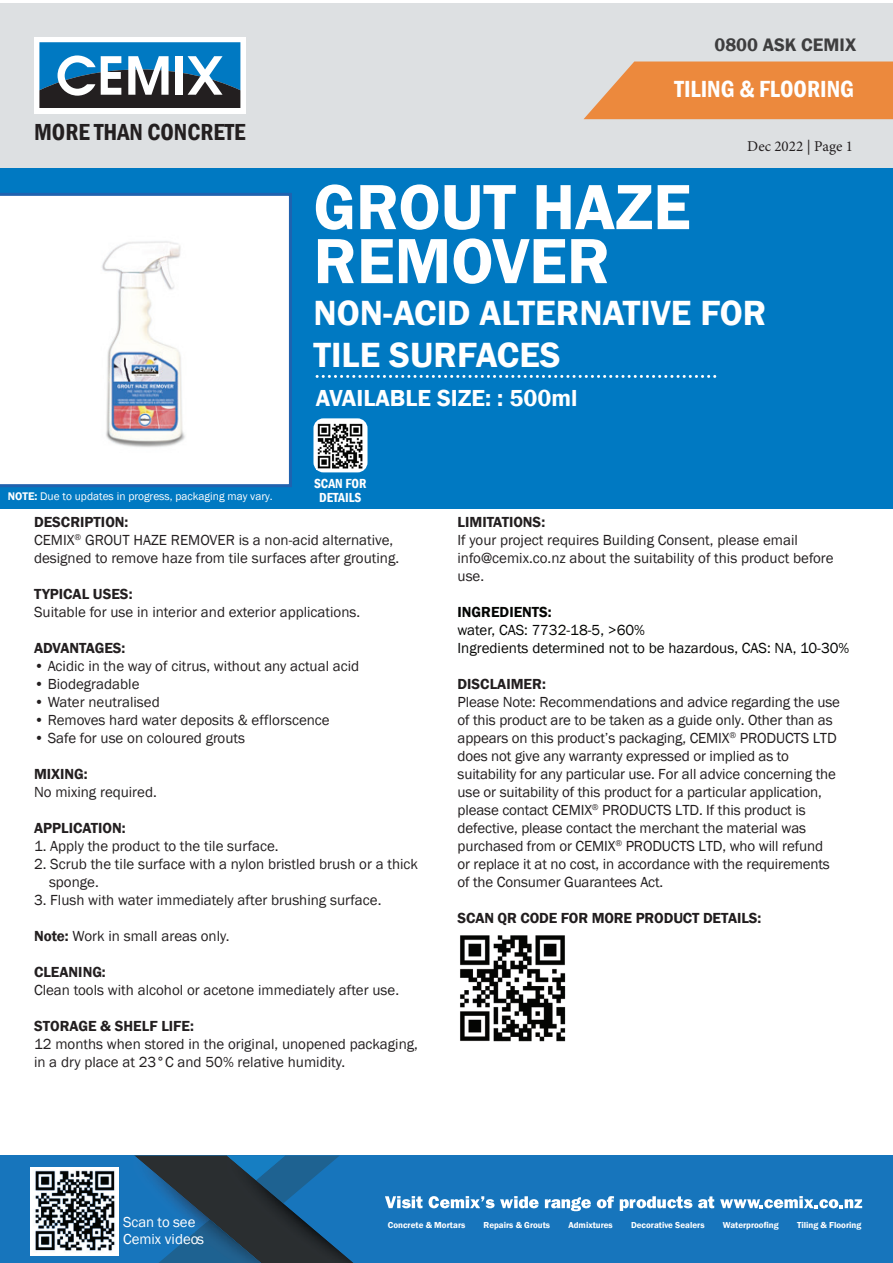
<style>
.page{position:relative;width:893px;height:1263px;background:#fff}
.page>*{position:absolute;margin:0;border:0;box-sizing:border-box;transform-origin:0 0}
.t1{font:600 66px/54px "Franklin Gothic";color:#fff}
.t2{font:600 36px/42px "Franklin Gothic";color:#fff}
.t3{font:600 condensed 24px "Franklin Gothic";color:#fff}
.t4{font:600 23.85px "Franklin Gothic";color:#fff}
.t5{font:600 condensed 23.85px "Franklin Gothic";color:#231f20}
.t6{font:600 18.6px "Franklin Gothic";color:#3e3e3f}
.t7{font:15px/18px "Franklin Gothic";color:#231f20}
.t8{font:15px/18px "Franklin Gothic";letter-spacing:-.01em;color:#211d1e}
.t9{font:600 15px "Franklin Gothic";color:#231f20}
.t10{font:15px/18px "Franklin Gothic";color:#040503}
.t11{font:600 15px "Franklin Gothic";letter-spacing:-.01em;color:#211d1e}
.t12{font:15px "Minion Pro";color:#231f20}
.t13{font:600 15px "Franklin Gothic";color:#040503}
.t14{font:14.85px "Franklin Gothic";color:#fff}
.t15{font:600 condensed 13.5px/13.5px "Franklin Gothic";color:#fff;text-align:center}
.t16{font:11.4px "Franklin Gothic";color:#fff}
.t17{font:600 8.85px "Franklin Gothic";color:#fff}
.s1{font-weight:600}
</style>
<div class="page">
<div style="left:0;top:3px;width:893px;height:166px;background:#dde0e2"></div>
<div style="left:34px;top:37px;width:212px;height:76px;background:#fff"></div>
<svg style="left:40px;top:42px;width:200px;height:66px"></svg>
<div style="left:0;top:169px;width:893px;height:340px;background:#0079c2"></div>
<div style="left:0;top:193px;width:292px;height:294px;background:#fff"></div>
<svg style="left:317px;top:375px;width:400px;height:3px"></svg>
<div style="left:313px;top:418px;width:54px;height:54px;border:3px solid #fff;border-radius:9px"></div>
<div style="left:0;top:1155px;width:893px;height:108px;background:#1775bc"></div>
<img style="left:134px;top:1155px;width:92px;height:108px">
<img style="left:197px;top:1209px;width:29px;height:10px">
<img style="left:195px;top:1219px;width:31px;height:44px">
<img style="left:226px;top:1155px;width:127px;height:108px">
<div style="left:30px;top:1167px;width:88px;height:88px;background:#fff"></div>
<svg style="left:385px;top:1196px;width:37px;height:12px"></svg>
<svg style="left:429px;top:1196px;width:110px;height:12px"></svg>
<svg style="left:545px;top:1197px;width:46px;height:14px"></svg>
<svg style="left:597px;top:1196px;width:17px;height:12px"></svg>
<svg style="left:620px;top:1196px;width:72px;height:15px"></svg>
<svg style="left:698px;top:1196px;width:16px;height:12px"></svg>
<svg style="left:720px;top:1196px;width:142px;height:12px"></svg>
<svg style="left:584px;top:62px;width:309px;height:57px;background:#ea8f4a"></svg>
<img style="left:35px;top:1170px;width:80px;height:81px">
<img style="left:46px;top:227px;width:191px;height:225px">
<img style="left:316px;top:422px;width:48px;height:47px">
<img style="left:460px;top:935px;width:106px;height:107px">
<p class="t6" style="left:714px;top:33px;width:143px">0800 ASK CEMIX</p>
<h3 class="t5" style="left:34px;top:116px;width:213px">MORE THAN CONCRETE</h3>
<p class="t16" style="left:8px;top:489px;width:266px"><span class="s1">NOTE:</span> Due to updates in progress, packaging may vary.</p>
<h3 class="t3" style="left:675px;top:73px;width:181px">TILING &amp; FLOORING</h3>
<p class="t12" style="left:736px;top:136px;width:118px">MDec 2022 | Page 1</p>
<p class="t12" style="left:749px;top:136px;width:108px">arch 2021 | Page 1</p>
<h1 class="t1" style="left:314px;top:181px;width:379px">GROUT HAZE<br>REMOVER</h1>
<h2 class="t2" style="left:314px;top:293px;width:455px">NON-ACID ALTERNATIVE FOR<br>TILE SURFACES</h2>
<h3 class="t4" style="left:316px;top:383px;width:263px">AVAILABLE SIZE: : 500ml</h3>
<p class="t15" style="left:314px;top:476px;width:54px">SCAN FOR<br>DETAILS</p>
<p class="t7" style="left:34px;top:514px;width:367px"><span class="s1">DESCRIPTION:<br></span>CEMIX<sup>®</sup> GROUT HAZE REMOVER is a non-acid alternative, designed to remove haze from tile surfaces after grouting.</p>
<p class="t9" style="left:34px;top:585px;width:100px">TYPICAL USES:</p>
<p class="t7" style="left:34px;top:604px;width:328px">Suitable for use in interior and exterior applications.</p>
<p class="t9" style="left:34px;top:639px;width:93px">ADVANTAGES:</p>
<p class="t7" style="left:34px;top:658px;width:327px">• Acidic in the way of citrus, without any actual acid</p>
<p class="t7" style="left:34px;top:676px;width:107px">• Biodegradable</p>
<p class="t7" style="left:34px;top:694px;width:127px">• Water neutralised</p>
<p class="t7" style="left:34px;top:712px;width:297px">• Removes hard water deposits &amp; efflorscence</p>
<p class="t7" style="left:34px;top:730px;width:213px">• Safe for use on coloured grouts</p>
<p class="t9" style="left:34px;top:765px;width:55px">MIXING:</p>
<p class="t7" style="left:34px;top:784px;width:124px">No mixing required.</p>
<p class="t9" style="left:34px;top:819px;width:93px">APPLICATION:</p>
<p class="t7" style="left:34px;top:838px;width:246px">1. Apply the product to the tile surface.</p>
<p class="t7" style="left:49px;top:856px;width:371px;text-indent:-15px">2. Scrub the tile surface with a nylon bristled brush or a thick sponge.</p>
<p class="t7" style="left:34px;top:892px;width:349px">3. Flush with water immediately after brushing surface.</p>
<p class="t7" style="left:34px;top:928px;width:197px"><span class="s1">Note:</span> Work in small areas only.</p>
<p class="t9" style="left:34px;top:963px;width:73px">CLEANING:</p>
<p class="t7" style="left:34px;top:982px;width:367px">Clean tools with alcohol or acetone immediately after use.</p>
<p class="t9" style="left:34px;top:1017px;width:162px">STORAGE &amp; SHELF LIFE:</p>
<p class="t7" style="left:34px;top:1036px;width:385px">12 months when stored in the original, unopened packaging, in a dry place at 23°C and 50% relative humidity.</p>
<p class="t9" style="left:457px;top:513px;width:89px">LIMITATIONS:</p>
<p class="t7" style="left:457px;top:532px;width:378px">If your project requires Building Consent, please email info@cemix.co.nz about the suitability of this product before use.</p>
<p class="t13" style="left:457px;top:603px;width:96px">INGREDIENTS:</p>
<p class="t10" style="left:457px;top:622px;width:393px">water, CAS: 7732-18-5, &gt;60%<br>Ingredients determined not to be hazardous, CAS: NA, 10-30%</p>
<p class="t9" style="left:457px;top:675px;width:90px">DISCLAIMER:</p>
<p class="t8" style="left:457px;top:694px;width:384px">Please Note: Recommendations and advice regarding the use of this product are to be taken as a guide only. Other than as appears on this product’s packaging, CEMIX<sup>®</sup> PRODUCTS LTD does not give any warranty expressed or implied as to suitability for any particular use. For all advice concerning the use or suitability of this product for a particular application, please contact CEMIX<sup>®</sup> PRODUCTS LTD. If this product is defective, please contact the merchant the material was purchased from or CEMIX<sup>®</sup> PRODUCTS LTD, who will refund<br>or replace it at no cost, in accordance with the requirements of the Consumer Guarantees Act.</p>
<p class="t11" style="left:457px;top:909px;width:305px">SCAN QR CODE FOR MORE PRODUCT DETAILS:</p>
<p class="t14" style="left:123px;top:1212px;width:74px">Scan to see</p>
<p class="t17" style="left:388px;top:1220px;width:79px">Concrete &amp; Mortars</p>
<p class="t17" style="left:484px;top:1220px;width:68px">Repairs &amp; Grouts</p>
<p class="t17" style="left:568px;top:1220px;width:46px">Admixtures</p>
<p class="t17" style="left:631px;top:1220px;width:75px">Decorative Sealers</p>
<p class="t17" style="left:723px;top:1220px;width:57px">Waterproofing</p>
<p class="t17" style="left:797px;top:1220px;width:66px">Tiling &amp; Flooring</p>
<p class="t14" style="left:123px;top:1230px;width:83px">Cemix videos</p>
</div>
